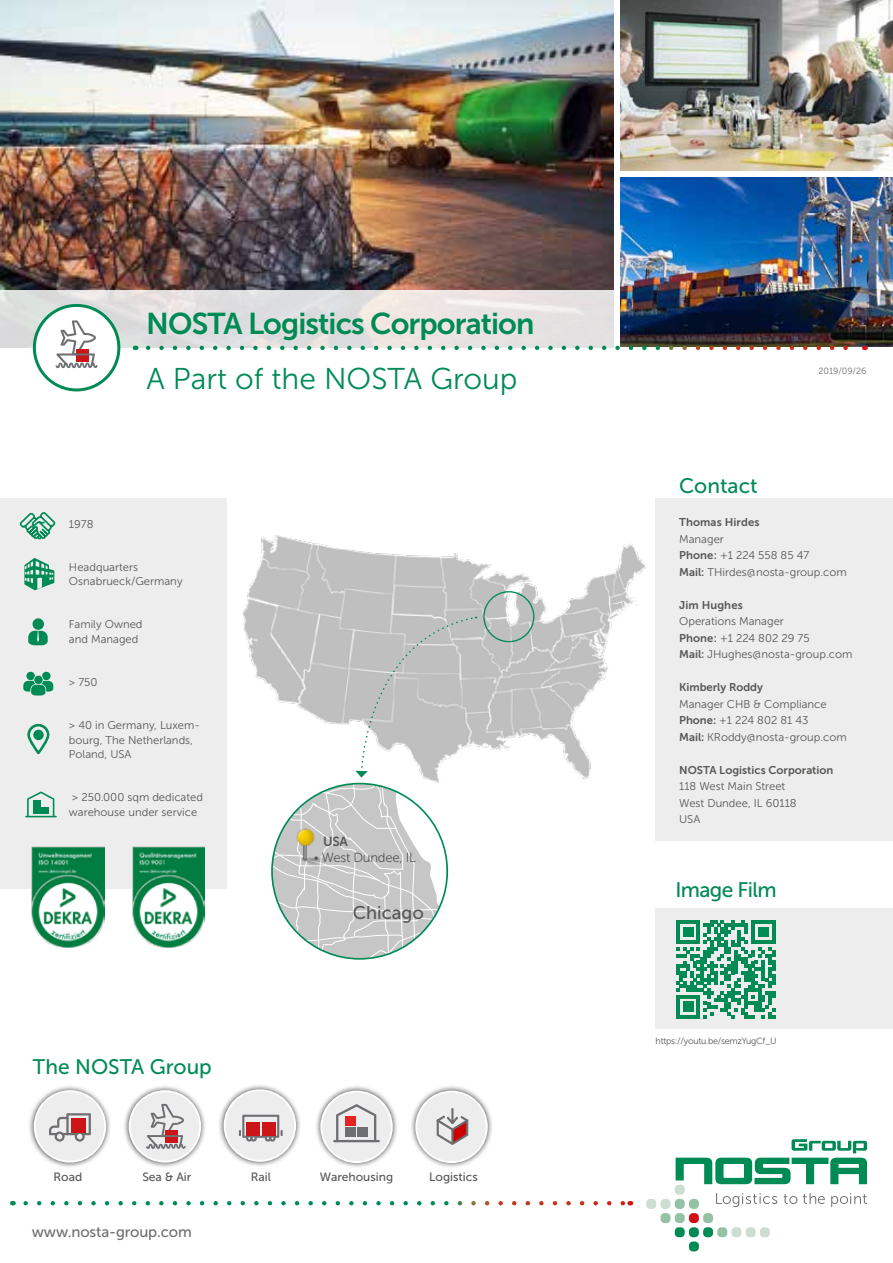
<style>
.page{position:relative;width:893px;height:1263px;background:#fff}
.page>*{position:absolute;margin:0;border:0;box-sizing:border-box;transform-origin:0 0}
.t1{font:30px "Museo Sans 700";letter-spacing:-.03em;color:#008b55}
.t2{font:30px "Museo Sans 300";color:#008b55}
.t3{font:21px "Museo Sans 500";color:#008b55}
.t4{font:21px "Museo Sans 500";letter-spacing:-.03em;color:#008b55}
.t5{font:18.45px "Museo Sans 500";color:#575756}
.t6{font:15px "Museo Sans 500";letter-spacing:-.01em;color:#706f6f}
.t7{font:13.2px "Museo Sans 300";letter-spacing:-.02em;color:#575756}
.t8{font:13.2px "Museo Sans 700";color:#575756}
.t9{font:12px "Museo Sans 500";color:#575756}
.t10{font:11.25px/16.5px "Museo Sans 300";color:#575756}
.t11{font:11.25px "Museo Sans 700";color:#575756}
.t12{font:9px "Museo Sans 300";letter-spacing:-.03em;color:#575756}
.t13{font:9px "Museo Sans 300";letter-spacing:-.01em;color:#706f6f}
.s1{font-family:"Museo Sans 100"}
.s2{font-family:"Museo Sans 700"}
</style>
<div class="page">
<img style="left:621px;top:177px;width:272px;height:170px">
<img style="left:0;top:0;width:614px;height:290px">
<svg style="left:0;top:290px;width:614px;height:65px;background:#e5e3e2"></svg>
<div style="left:410px;top:1085px;width:84px;height:84px;background:#000;opacity:.75"></div>
<div style="left:416px;top:1091px;width:71px;height:71px;background:#ededed;border-radius:50%"></div>
<div style="left:415px;top:1090px;width:73px;height:73px;border:2px solid #fff;border-radius:50%"></div>
<svg style="left:436px;top:1108px;width:32px;height:37px"></svg>
<div style="left:28px;top:1084px;width:84px;height:84px;background:#000;opacity:.75"></div>
<div style="left:35px;top:1091px;width:70px;height:71px;background:#ededed;border-radius:50%"></div>
<div style="left:34px;top:1090px;width:72px;height:72px;border:2px solid #fff;border-radius:50%"></div>
<svg style="left:49px;top:1113px;width:42px;height:28px"></svg>
<div style="left:72px;top:1119px;width:14px;height:14px;background:#cd1417"></div>
<div style="left:123px;top:1084px;width:84px;height:84px;background:#000;opacity:.75"></div>
<div style="left:130px;top:1091px;width:70px;height:71px;background:#ededed;border-radius:50%"></div>
<div style="left:129px;top:1090px;width:72px;height:72px;border:2px solid #fff;border-radius:50%"></div>
<svg style="left:146px;top:1104px;width:40px;height:45px"></svg>
<div style="left:218px;top:1083px;width:84px;height:85px;background:#000;opacity:.75"></div>
<div style="left:225px;top:1090px;width:70px;height:71px;background:#ededed;border-radius:50%"></div>
<div style="left:224px;top:1089px;width:72px;height:73px;border:2px solid #fff;border-radius:50%"></div>
<svg style="left:239px;top:1115px;width:44px;height:26px"></svg>
<div style="left:246px;top:1122px;width:13px;height:14px;background:#cd1417"></div>
<div style="left:263px;top:1122px;width:13px;height:14px;background:#cd1417"></div>
<div style="left:315px;top:1085px;width:84px;height:84px;background:#000;opacity:.75"></div>
<div style="left:321px;top:1091px;width:71px;height:71px;background:#ededed;border-radius:50%"></div>
<div style="left:320px;top:1090px;width:73px;height:73px;border:2px solid #fff;border-radius:50%"></div>
<svg style="left:333px;top:1104px;width:47px;height:38px"></svg>
<svg style="left:716px;top:1193px;width:61px;height:14px"></svg>
<svg style="left:784px;top:1194px;width:13px;height:10px"></svg>
<svg style="left:803px;top:1193px;width:22px;height:11px"></svg>
<svg style="left:831px;top:1193px;width:36px;height:14px"></svg>
<svg style="left:676px;top:1139px;width:191px;height:45px"></svg>
<div style="left:675px;top:1185px;width:10px;height:10px;background:#cbded1;border-radius:4px"></div>
<div style="left:689px;top:1241px;width:10px;height:10px;background:#008b55;border-radius:4px"></div>
<div style="left:717px;top:1227px;width:10px;height:10px;background:#95c1a5;border-radius:4px"></div>
<div style="left:731px;top:1227px;width:10px;height:10px;background:#cbded1;border-radius:4px"></div>
<div style="left:760px;top:1227px;width:10px;height:10px;background:#cbded1;border-radius:4px"></div>
<div style="left:746px;top:1227px;width:10px;height:10px;background:#cbded1;border-radius:4px"></div>
<div style="left:703px;top:1227px;width:10px;height:10px;background:#008b55;border-radius:4px"></div>
<div style="left:675px;top:1227px;width:10px;height:10px;background:#008b55;border-radius:4px"></div>
<div style="left:689px;top:1227px;width:10px;height:10px;background:#008b55;border-radius:4px"></div>
<div style="left:703px;top:1213px;width:10px;height:10px;background:#95c1a5;border-radius:4px"></div>
<div style="left:675px;top:1213px;width:10px;height:10px;background:#95c1a5;border-radius:4px"></div>
<div style="left:689px;top:1213px;width:10px;height:10px;background:#d40f14;border-radius:4px"></div>
<div style="left:660px;top:1213px;width:10px;height:10px;background:#95c1a5;border-radius:4px"></div>
<div style="left:675px;top:1199px;width:10px;height:10px;background:#95c1a5;border-radius:4px"></div>
<div style="left:689px;top:1199px;width:10px;height:10px;background:#95c1a5;border-radius:4px"></div>
<div style="left:660px;top:1199px;width:10px;height:10px;background:#cbded1;border-radius:4px"></div>
<div style="left:646px;top:1199px;width:10px;height:10px;background:#cbded1;border-radius:4px"></div>
<svg style="left:26px;top:1201px;width:597px;height:4px"></svg>
<div style="left:34px;top:305px;width:85px;height:85px;background:#fff;border-radius:50%"></div>
<div style="left:33px;top:304px;width:87px;height:87px;border:3px solid #008b55;border-radius:50%"></div>
<svg style="left:148px;top:346px;width:709px;height:4px"></svg>
<svg style="left:55px;top:320px;width:43px;height:49px"></svg>
<div style="left:0;top:498px;width:227px;height:391px;background:#ededed"></div>
<div style="left:656px;top:498px;width:237px;height:343px;background:#ededed"></div>
<svg style="left:25px;top:791px;width:32px;height:26px"></svg>
<img style="left:32px;top:846px;width:72px;height:101px">
<img style="left:133px;top:846px;width:72px;height:101px">
<svg style="left:23px;top:671px;width:30px;height:24px"></svg>
<div style="left:33px;top:618px;width:11px;height:12px;background:#008b55;border-radius:50%"></div>
<svg style="left:28px;top:631px;width:20px;height:14px"></svg>
<svg style="left:27px;top:724px;width:23px;height:30px"></svg>
<svg style="left:19px;top:512px;width:37px;height:28px"></svg>
<svg style="left:24px;top:558px;width:30px;height:32px"></svg>
<img style="left:243px;top:535px;width:403px;height:244px">
<div style="left:483px;top:591px;width:51px;height:51px;border:1px solid #008b55;border-radius:50%"></div>
<svg style="left:272px;top:616px;width:205px;height:343px"></svg>
<img style="left:621px;top:0;width:272px;height:171px">
<div style="left:656px;top:908px;width:237px;height:120px;background:#ededed"></div>
<svg style="left:676px;top:920px;width:99px;height:99px"></svg>
<h1 class="t1" style="left:146px;top:307px;width:390px">NOSTA Logistics Corporation</h1>
<h1 class="t2" style="left:146px;top:363px;width:373px">A Part of the NOSTA Group</h1>
<p class="t10" style="left:69px;top:515px;width:26px">1978</p>
<p class="t10" style="left:69px;top:560px;width:115px;line-height:14.4px">Headquarters<br>Osnabrueck/Germany</p>
<p class="t10" style="left:69px;top:617px;width:75px;line-height:14.4px">Family Owned and Managed</p>
<p class="t10" style="left:69px;top:674px;width:30px">&gt; 750</p>
<p class="t10" style="left:69px;top:718px;width:133px;line-height:14.4px">&gt; 40 in Germany, Luxem&shy;bourg, The Netherlands,<br>Poland, USA</p>
<p class="t10" style="left:69px;top:790px;width:136px;line-height:14.4px">&gt; 250.000 sqm dedicated warehouse under service</p>
<h2 class="t3" style="left:33px;top:1055px;width:180px">The NOSTA Group</h2>
<p class="t8" style="left:323px;top:834px;width:26px">USA</p>
<p class="t7" style="left:314px;top:850px;width:104px"><span class="s1">•</span> West Dundee, IL</p>
<h3 class="t5" style="left:353px;top:903px;width:73px">Chicago</h3>
<p class="t9" style="left:54px;top:1170px;width:30px">Road</p>
<p class="t9" style="left:142px;top:1170px;width:50px">Sea &amp; Air</p>
<p class="t9" style="left:251px;top:1170px;width:22px">Rail</p>
<p class="t9" style="left:320px;top:1170px;width:75px">Warehousing</p>
<p class="t9" style="left:429px;top:1170px;width:50px">Logistics</p>
<h3 class="t6" style="left:32px;top:1224px;width:161px">www.nosta-group.com</h3>
<p class="t13" style="left:818px;top:366px;width:49px">2019/09/26</p>
<h2 class="t3" style="left:679px;top:474px;width:80px">Contact</h2>
<p class="t11" style="left:679px;top:516px;width:82px">Thomas Hirdes</p>
<p class="t10" style="left:679px;top:531px;width:169px">Manager<br><span class="s2">Phone:</span> +1 224 558 85 47<br><span class="s2">Mail:</span> THirdes@nosta-group.com</p>
<p class="t11" style="left:679px;top:599px;width:65px">Jim Hughes</p>
<p class="t10" style="left:679px;top:613px;width:175px">Operations Manager<br><span class="s2">Phone:</span> +1 224 802 29 75<br><span class="s2">Mail:</span> JHughes@nosta-group.com</p>
<p class="t11" style="left:679px;top:681px;width:85px">Kimberly Roddy</p>
<p class="t10" style="left:679px;top:696px;width:169px">Manager CHB &amp; Compliance<br><span class="s2">Phone:</span> +1 224 802 81 43<br><span class="s2">Mail:</span> KRoddy@nosta-group.com</p>
<p class="t11" style="left:679px;top:764px;width:156px">NOSTA Logistics Corporation</p>
<p class="t10" style="left:679px;top:778px;width:119px">118 West Main Street<br>West Dundee, IL 60118<br>USA</p>
<h2 class="t4" style="left:675px;top:878px;width:103px">Image Film</h2>
<p class="t12" style="left:656px;top:1036px;width:123px">https://youtu.be/semzYugCf_U</p>
</div>
